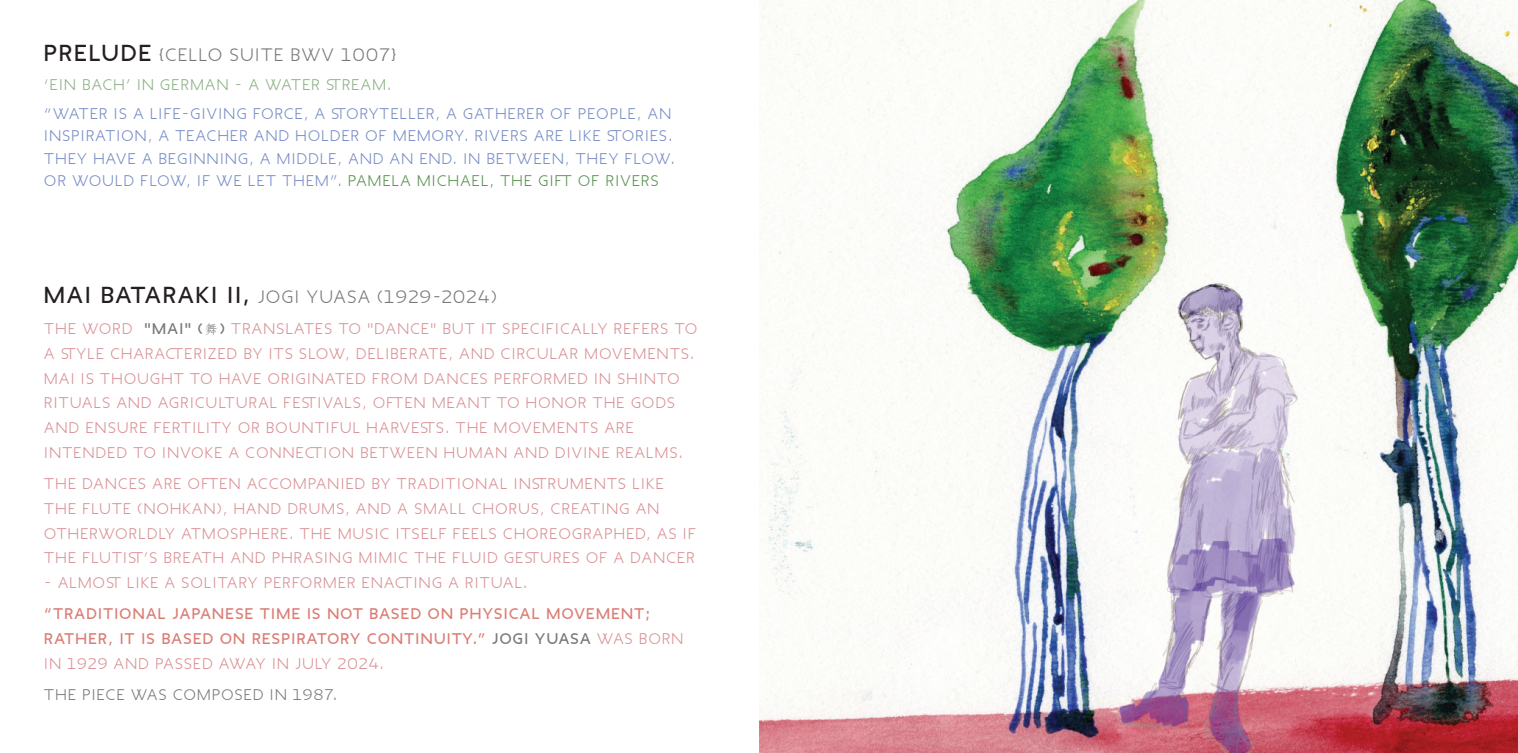
<style>
.page{position:relative;width:1518px;height:753px;background:#fff}
.page>*{position:absolute;margin:0;border:0;box-sizing:border-box;transform-origin:0 0}
.t1{font:300 15.75px "Irma";letter-spacing:.15em;color:#76787b}
.t2{font:300 13.5px/24.8px "Irma";letter-spacing:.15em;color:#d98f94}
.t3{font:300 13.5px/22.5px "Irma";letter-spacing:.15em;color:#758bc5}
.t4{font:500 13.5px/24.8px "Irma";letter-spacing:.15em;color:#da7d75}
.t5{font:300 13.5px "Irma";letter-spacing:.15em;color:#8ab082}
.t6{font:300 13.5px "Irma";letter-spacing:.15em;color:#76787b}
.s1{font-weight:500;font-size:20.25px;color:#231f20}
.s2{color:#57904f}
.s3{font-weight:500;color:#76787b}
.s4{font-family:"Fang Song";font-weight:400;color:#76787b}
.s5{color:#76787b}
.s6{font-weight:300;color:#d98f94}
</style>
<div class="page">
<img style="left:759px;top:0;width:759px;height:753px">
<p class="t1" style="left:45px;top:44px;width:352px"><span class="s1">PRELUDE</span> {CELLO SUITE BWV 1007}</p>
<p class="t5" style="left:45px;top:76px;width:348px">‘EIN BACH’ IN GERMAN - A WATER STREAM.</p>
<p class="t3" style="left:45px;top:102px;width:631px">“WATER IS A LIFE-GIVING FORCE, A STORYTELLER, A GATHERER OF PEOPLE, AN INSPIRATION, A TEACHER AND HOLDER OF MEMORY. RIVERS ARE LIKE STORIES.<br>THEY HAVE A BEGINNING, A MIDDLE, AND AN END. IN BETWEEN, THEY FLOW.<br>OR WOULD FLOW, IF WE LET THEM”. <span class="s2">PAMELA MICHAEL, THE GIFT OF RIVERS</span></p>
<p class="t1" style="left:45px;top:286px;width:453px"><span class="s1">MAI BATARAKI II,</span> JOGI YUASA (1929-2024)</p>
<p class="t2" style="left:45px;top:316px;width:654px">THE WORD <span class="s3">"MAI" (</span><span class="s4">舞</span><span class="s3">)</span> TRANSLATES TO "DANCE" BUT IT SPECIFICALLY REFERS TO A STYLE CHARACTERIZED BY ITS SLOW, DELIBERATE, AND CIRCULAR MOVEMENTS.<br>MAI IS THOUGHT TO HAVE ORIGINATED FROM DANCES PERFORMED IN SHINTO RITUALS AND AGRICULTURAL FESTIVALS, OFTEN MEANT TO HONOR THE GODS AND ENSURE FERTILITY OR BOUNTIFUL HARVESTS. THE MOVEMENTS ARE INTENDED TO INVOKE A CONNECTION BETWEEN HUMAN AND DIVINE REALMS.</p>
<p class="t2" style="left:45px;top:471px;width:652px">THE DANCES ARE OFTEN ACCOMPANIED BY TRADITIONAL INSTRUMENTS LIKE THE FLUTE (NOHKAN), HAND DRUMS, AND A SMALL CHORUS, CREATING AN OTHERWORLDLY ATMOSPHERE. THE MUSIC ITSELF FEELS CHOREOGRAPHED, AS IF THE FLUTIST’S BREATH AND PHRASING MIMIC THE FLUID GESTURES OF A DANCER</p>
<p class="t2" style="left:45px;top:570px;width:484px">- ALMOST LIKE A SOLITARY PERFORMER ENACTING A RITUAL.</p>
<p class="t4" style="left:45px;top:601px;width:640px">“TRADITIONAL JAPANESE TIME IS NOT BASED ON PHYSICAL MOVEMENT;<br>RATHER, IT IS BASED ON RESPIRATORY CONTINUITY.” <span class="s5">JOGI YUASA</span> <span class="s6">WAS BORN<br>IN 1929 AND PASSED AWAY IN JULY 2024.</span></p>
<p class="t6" style="left:45px;top:685px;width:294px">THE PIECE WAS COMPOSED IN 1987.</p>
</div>
